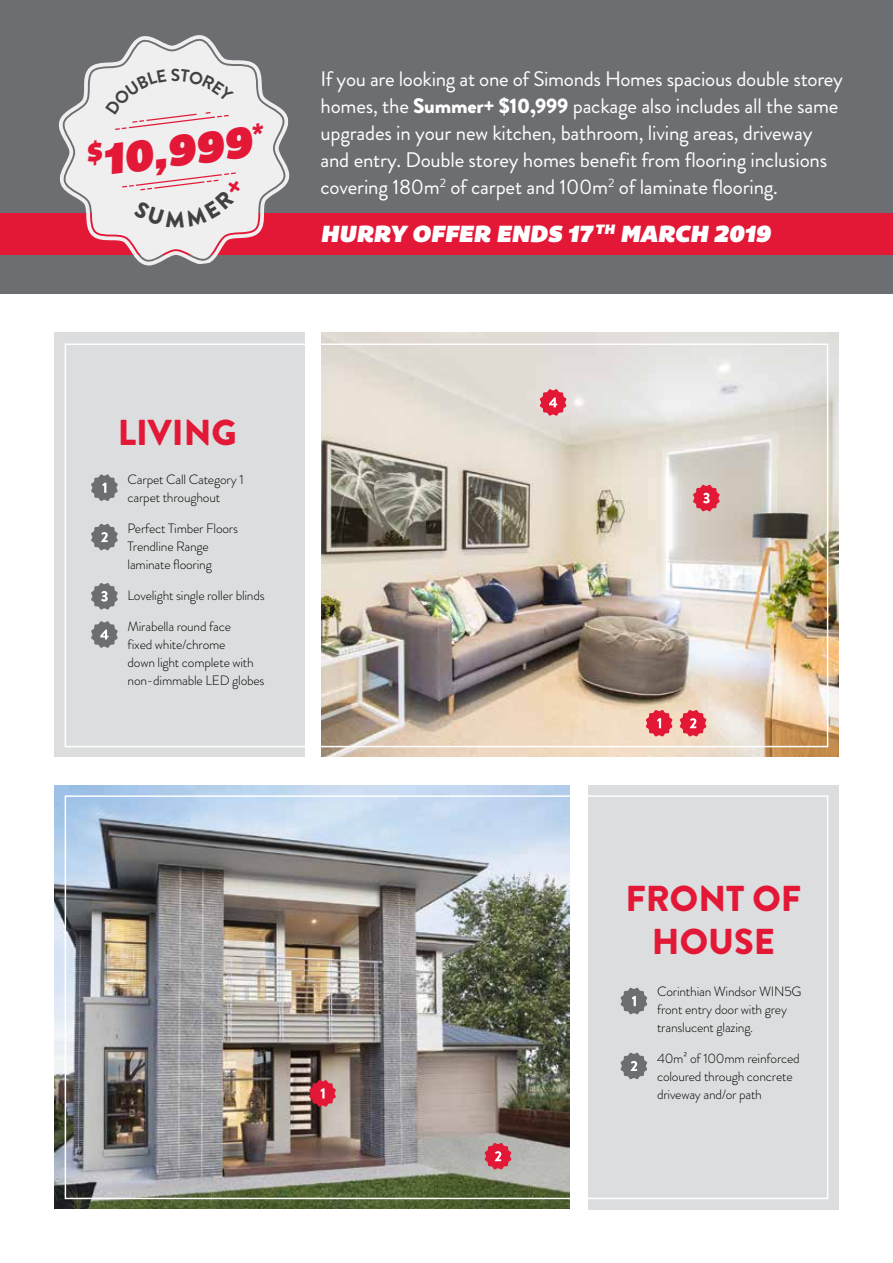
<style>
.page{position:relative;width:893px;height:1263px;background:#fff}
.page>*{position:absolute;margin:0;border:0;box-sizing:border-box;transform-origin:0 0}
.t1{font:italic 44.85px "Bemio";color:#e31837}
.t2{font:900 36px/43.2px "Brandon Grotesque";color:#e31837;text-align:center}
.t3{font:italic 24px "Bemio";color:#fff}
.t4{font:21px/27px "Brandon Grotesque";letter-spacing:-.01em;color:#fff}
.t5{font:700 17.4px "Brandon Grotesque";color:#414042}
.t6{font:300 13.5px/18px "Brandon Grotesque";letter-spacing:-.015em;color:#000}
.s1{font-weight:900}
</style>
<div class="page">
<div style="left:0;top:0;width:893px;height:293px;background:#6d6e71"></div>
<div style="left:589px;top:785px;width:250px;height:425px;background:#dcddde"></div>
<img style="left:54px;top:785px;width:516px;height:423px">
<svg style="left:309px;top:1080px;width:27px;height:27px"></svg>
<svg style="left:485px;top:1143px;width:26px;height:26px"></svg>
<div style="left:65px;top:795px;width:763px;height:404px;border:2px solid #fff"></div>
<div style="left:54px;top:332px;width:251px;height:425px;background:#dcddde"></div>
<img style="left:321px;top:332px;width:518px;height:425px">
<div style="left:65px;top:343px;width:763px;height:404px;border:2px solid #fff"></div>
<div style="left:0;top:213px;width:893px;height:41px;background:#e31837"></div>
<svg style="left:58px;top:35px;width:232px;height:230px;fill:#efeff0"></svg>
<svg style="left:620px;top:988px;width:27px;height:26px"></svg>
<svg style="left:620px;top:1052px;width:27px;height:27px"></svg>
<svg style="left:646px;top:710px;width:26px;height:26px"></svg>
<svg style="left:680px;top:710px;width:26px;height:26px"></svg>
<svg style="left:693px;top:485px;width:27px;height:26px"></svg>
<svg style="left:540px;top:389px;width:26px;height:27px"></svg>
<svg style="left:91px;top:474px;width:27px;height:27px"></svg>
<svg style="left:91px;top:583px;width:27px;height:27px"></svg>
<svg style="left:91px;top:621px;width:27px;height:27px"></svg>
<svg style="left:91px;top:524px;width:27px;height:26px"></svg>
<div style="left:106px;top:69px;width:128px;height:61px;background:#efeff0"></div>
<div style="left:123px;top:172px;width:120px;height:55px;background:#efeff0"></div>
<p class="t5" style="left:171px;top:63px;width:11px">S</p>
<h1 class="t1" style="left:83px;top:127px;width:180px;rotate:-7deg"><sup>$</sup>10,999<sup>*</sup></h1>
<p class="t4" style="left:320px;top:66px;width:524px">If you are looking at one of Simonds Homes spacious double storey homes, the <span class="s1">Summer+ $10,999</span> package also includes all the same upgrades in your new kitchen, bathroom, living areas, driveway and entry. Double storey homes benefit from flooring inclusions covering 180m<sup>2</sup> of carpet and 100m<sup>2</sup> of laminate flooring.</p>
<h3 class="t3" style="left:320px;top:214px;width:452px">HURRY OFFER ENDS 17 <sup>TH</sup> MARCH 2019</h3>
<h2 class="t2" style="left:118px;top:411px;width:121px">LIVING</h2>
<p class="t6" style="left:128px;top:471px;width:118px">Carpet Call Category 1 carpet throughout</p>
<p class="t6" style="left:128px;top:519px;width:112px">Perfect Timber Floors<br>Trendline Range laminate flooring</p>
<p class="t6" style="left:128px;top:586px;width:139px">Lovelight single roller blinds</p>
<p class="t6" style="left:128px;top:617px;width:139px">Mirabella round face<br>fixed white/chrome<br>down light complete with non‑ dimmable LED globes</p>
<h2 class="t2" style="left:626px;top:878px;width:177px">FRONT OF<br>HOUSE</h2>
<p class="t6" style="left:657px;top:983px;width:146px">Corinthian Windsor WIN5G front entry door with grey translucent glazing.</p>
<p class="t6" style="left:657px;top:1049px;width:144px">40m² of 100mm reinforced coloured through concrete driveway and/or path</p>
</div>
